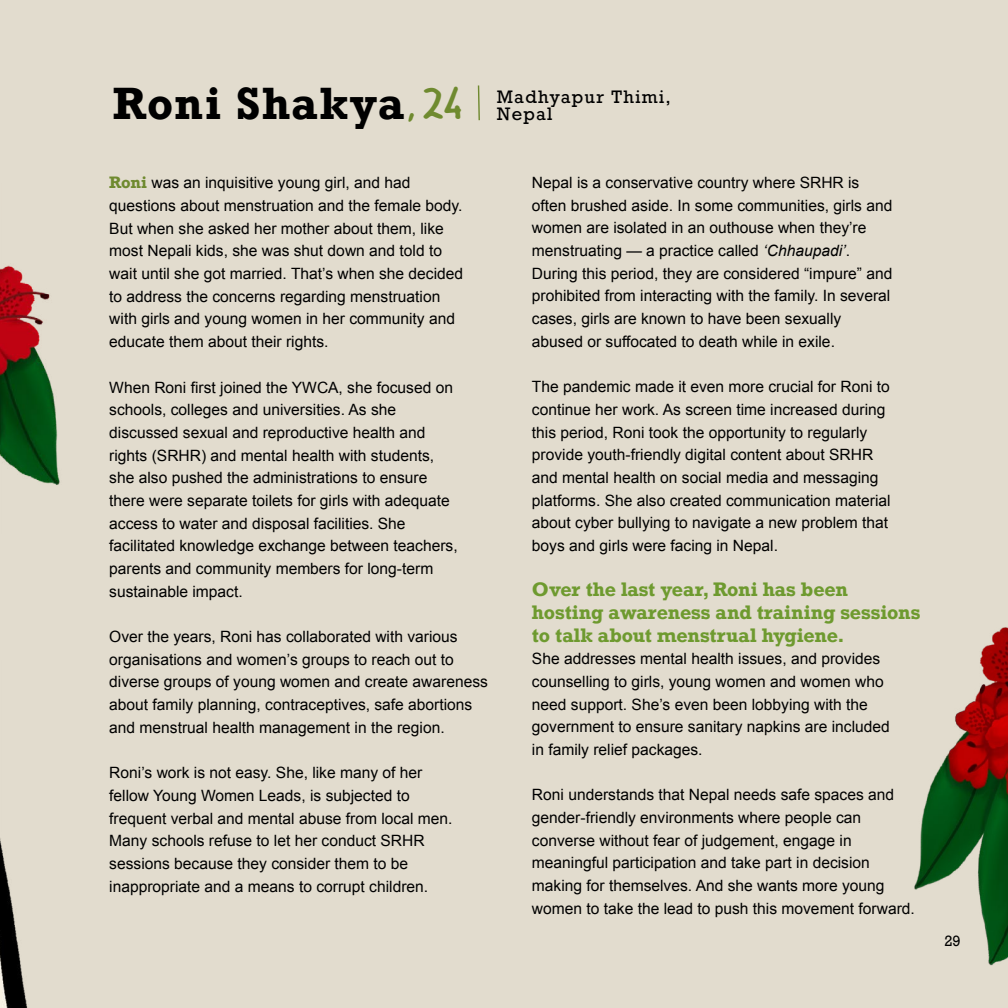
<style>
.page{position:relative;width:1008px;height:1008px;background:#fff}
.page>*{position:absolute;margin:0;border:0;box-sizing:border-box;transform-origin:0 0}
.t1{font:700 42.52px "Rockwell";letter-spacing:.025em;color:#000}
.t2{font:700 18.38px/22.8px "Rockwell";color:#6e9a2f}
.t3{font:16.97px/17px "Rockwell";letter-spacing:.07em;color:#000}
.t4{font:15.58px/22.8px "Arial";color:#000}
.t5{font:14px "Rockwell";color:#000}
.s1{font-family:"Grocery Rounded";font-weight:400;font-size:45.32px;color:#6f8a2f}
.s2{font-family:"Rockwell";font-weight:700;color:#6f8a2f}
.s3{font-style:italic}
</style>
<div class="page">
<div style="left:0;top:1px;width:1008px;height:1007px;background:#e2dcce"></div>
<img style="left:0;top:265px;width:60px;height:743px">
<svg style="left:477px;top:85px;width:3px;height:36px"></svg>
<img style="left:914px;top:627px;width:94px;height:339px">
<h1 class="t1" style="left:113px;top:90px;width:352px">Roni Shakya<span class="s1">, 24</span></h1>
<p class="t3" style="left:497px;top:91px;width:175px">Madhyapur Thimi,<br>Nepal</p>
<p class="t4" style="left:109px;top:172px;width:355px"><span class="s2">Roni</span> was an inquisitive young girl, and had questions about menstruation and the female body.<br>But when she asked her mother about them, like most Nepali kids, she was shut down and told to wait until she got married. That’s when she decided to address the concerns regarding menstruation with girls and young women in her community and educate them about their rights.</p>
<p class="t4" style="left:109px;top:376px;width:350px">When Roni first joined the YWCA, she focused on schools, colleges and universities. As she discussed sexual and reproductive health and rights (SRHR) and mental health with students, she also pushed the administrations to ensure there were separate toilets for girls with adequate access to water and disposal facilities. She facilitated knowledge exchange between teachers, parents and community members for long-term sustainable impact.</p>
<p class="t4" style="left:109px;top:625px;width:380px">Over the years, Roni has collaborated with various organisations and women’s groups to reach out to diverse groups of young women and create awareness about family planning, contraceptives, safe abortions and menstrual health management in the region.</p>
<p class="t4" style="left:109px;top:761px;width:345px">Roni’s work is not easy. She, like many of her fellow Young Women Leads, is subjected to frequent verbal and mental abuse from local men.<br>Many schools refuse to let her conduct SRHR sessions because they consider them to be inappropriate and a means to corrupt children.</p>
<p class="t4" style="left:532px;top:171px;width:362px">Nepal is a conservative country where SRHR is often brushed aside. In some communities, girls and women are isolated in an outhouse when they’re menstruating — a practice called <span class="s3">‘Chhaupadi’</span>.<br>During this period, they are considered “impure” and prohibited from interacting with the family. In several cases, girls are known to have been sexually abused or suffocated to death while in exile.</p>
<p class="t4" style="left:532px;top:375px;width:360px">The pandemic made it even more crucial for Roni to continue her work. As screen time increased during this period, Roni took the opportunity to regularly provide youth-friendly digital content about SRHR and mental health on social media and messaging platforms. She also created communication material about cyber bullying to navigate a new problem that boys and girls were facing in Nepal.</p>
<p class="t2" style="left:532px;top:582px;width:390px">Over the last year, Roni has been hosting awareness and training sessions to talk about menstrual hygiene.</p>
<p class="t4" style="left:532px;top:648px;width:359px">She addresses mental health issues, and provides counselling to girls, young women and women who need support. She’s even been lobbying with the government to ensure sanitary napkins are included in family relief packages.</p>
<p class="t4" style="left:532px;top:784px;width:385px">Roni understands that Nepal needs safe spaces and gender-friendly environments where people can converse without fear of judgement, engage in meaningful participation and take part in decision making for themselves. And she wants more young women to take the lead to push this movement forward.</p>
<p class="t5" style="left:944px;top:936px;width:18px">29</p>
</div>
